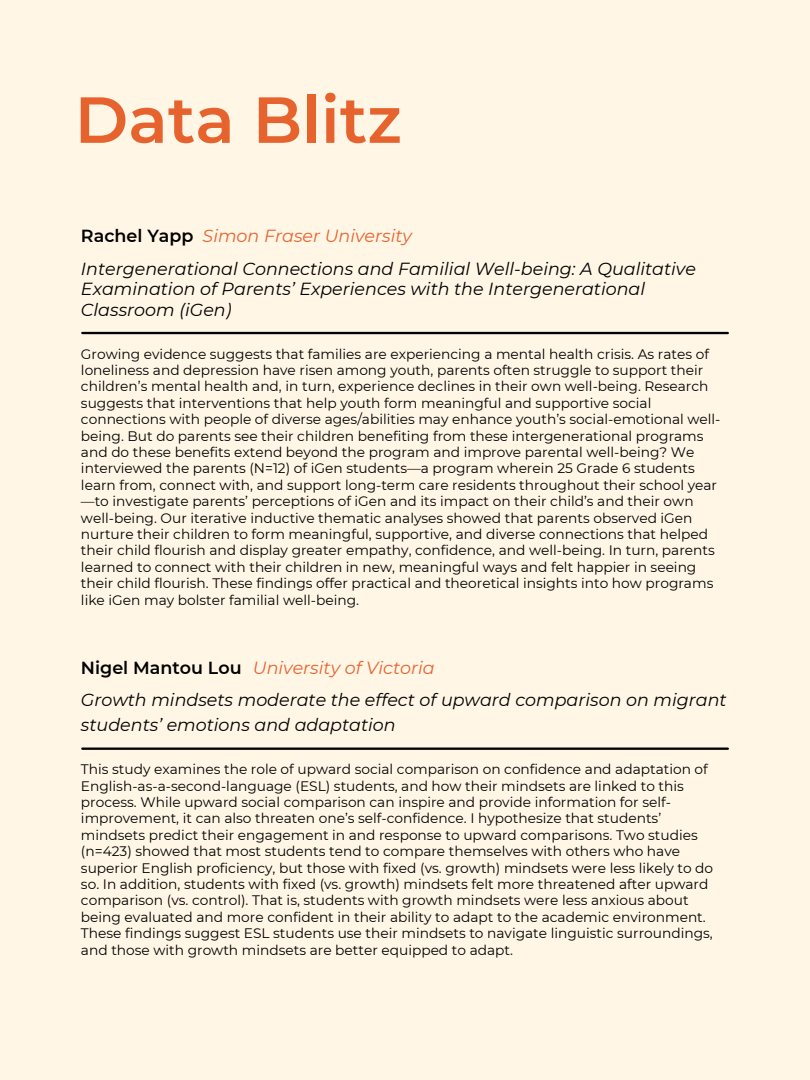
<style>
.page{position:relative;width:810px;height:1080px;background:#fff6e6}
.page>*{position:absolute;margin:0;border:0;box-sizing:border-box;transform-origin:0 0}
.t1{font:600 65px "Montserrat";color:#e7632e}
.t2{font:italic 17.5px/20.6px "Montserrat";color:#000}
.t3{font:italic 17.5px "Montserrat";color:#e7632e}
.t4{font:600 17.5px "Montserrat";color:#000}
.t5{font:13.75px/16.4px "Montserrat";color:#000}
</style>
<div class="page">
<hr style="left:82px;top:332px;width:646px;height:2px;background:#000">
<hr style="left:82px;top:748px;width:646px;height:2px;background:#000">
<p class="t1" style="left:75px;top:80px;width:329px">Data Blitz</p>
<p class="t4" style="left:81px;top:225px;width:114px">Rachel Yapp</p>
<p class="t3" style="left:203px;top:225px;width:211px">Simon Fraser University</p>
<p class="t2" style="left:81px;top:258px;width:616px">Intergenerational Connections and Familial Well-being: A Qualitative<br>Examination of Parents’ Experiences with the Intergenerational<br>Classroom (iGen)</p>
<p class="t5" style="left:81px;top:345px;width:641px">Growing evidence suggests that families are experiencing a mental health crisis. As rates of loneliness and depression have risen among youth, parents often struggle to support their children’s mental health and, in turn, experience declines in their own well-being. Research suggests that interventions that help youth form meaningful and supportive social connections with people of diverse ages/abilities may enhance youth’s social-emotional well&shy;being. But do parents see their children benefiting from these intergenerational programs and do these benefits extend beyond the program and improve parental well-being? We interviewed the parents (N=12) of iGen students—a program wherein 25 Grade 6 students learn from, connect with, and support long-term care residents throughout their school year —to investigate parents’ perceptions of iGen and its impact on their child’s and their own well-being. Our iterative inductive thematic analyses showed that parents observed iGen nurture their children to form meaningful, supportive, and diverse connections that helped their child flourish and display greater empathy, confidence, and well-being. In turn, parents learned to connect with their children in new, meaningful ways and felt happier in seeing their child flourish. These findings offer practical and theoretical insights into how programs like iGen may bolster familial well-being.</p>
<p class="t4" style="left:81px;top:657px;width:162px">Nigel Mantou Lou</p>
<p class="t2" style="left:81px;top:688px;width:647px;line-height:24.4px">Growth mindsets moderate the effect of upward comparison on migrant students’ emotions and adaptation</p>
<p class="t3" style="left:253px;top:657px;width:183px">University of Victoria</p>
<p class="t5" style="left:81px;top:761px;width:634px">This study examines the role of upward social comparison on confidence and adaptation of English-as-a-second-language (ESL) students, and how their mindsets are linked to this process. While upward social comparison can inspire and provide information for self&shy;improvement, it can also threaten one’s self-confidence. I hypothesize that students’ mindsets predict their engagement in and response to upward comparisons. Two studies (n=423) showed that most students tend to compare themselves with others who have superior English proficiency, but those with fixed (vs. growth) mindsets were less likely to do so. In addition, students with fixed (vs. growth) mindsets felt more threatened after upward comparison (vs. control). That is, students with growth mindsets were less anxious about being evaluated and more confident in their ability to adapt to the academic environment.<br>These findings suggest ESL students use their mindsets to navigate linguistic surroundings, and those with growth mindsets are better equipped to adapt.</p>
</div>
